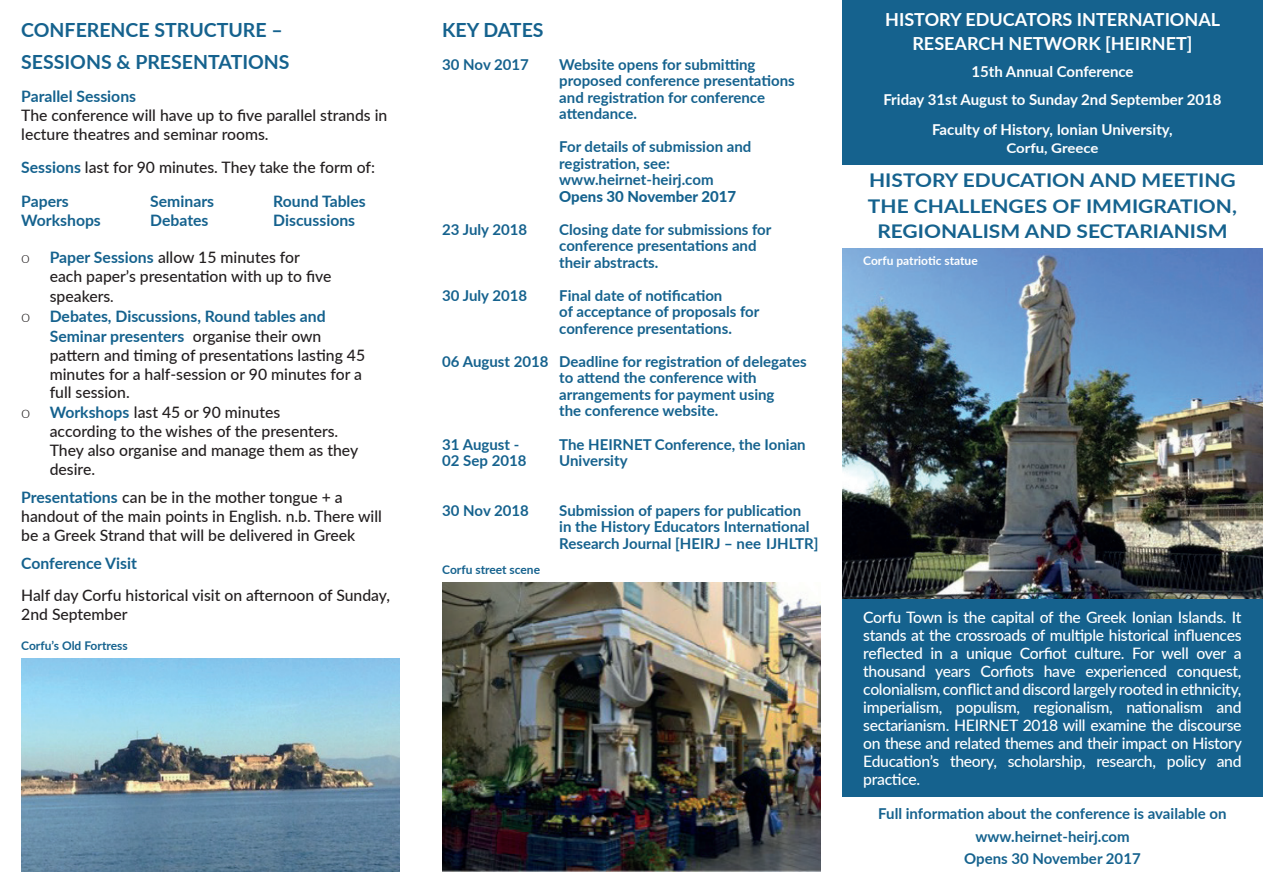
<style>
.page{position:relative;width:1263px;height:893px;background:#fff}
.page>*{position:absolute;margin:0;border:0;box-sizing:border-box;transform-origin:0 0}
.t1{font:700 19.5px/32px "Lato";color:#15628e}
.t2{font:700 18.9px/25.2px "Lato";color:#15628e;text-align:center;scale:1.11 1}
.t3{font:700 18px/23.4px "Lato";color:#fff;text-align:center}
.t4{font:500 15.75px/18.9px "Lato";color:#231f20}
.t5{font:500 15.75px/18px "Lato";letter-spacing:-.02em;color:#fff;text-align:justify}
.t6{font:700 15.75px "Lato";color:#15628e}
.t7{font:300 15.75px "Lato";color:#231f20}
.t8{font:700 15px/16.5px "Lato";color:#15628e}
.t9{font:700 15px/27.8px "Lato";color:#fff;text-align:center}
.t10{font:800 15px "Lato";color:#15628e}
.t11{font:700 13.5px "Lato";color:#fff;scale:1.11 1}
.t12{font:700 12px "Lato";color:#15628e}
.t13{font:700 12px "Lato";color:#fff}
.s1{font-weight:700;color:#15628e}
.s2{font-size:15px}
.s3{font-weight:300;font-size:16.5px;color:#231f20}
.s4{font-weight:500;color:#231f20}
.s5{font-weight:300;font-size:16.5px}
</style>
<div class="page">
<div style="left:842px;top:599px;width:421px;height:198px;background:#15628e"></div>
<div style="left:842px;top:0;width:421px;height:164px;background:#15628e"></div>
<img style="left:842px;top:249px;width:421px;height:350px">
<img style="left:21px;top:658px;width:379px;height:214px">
<img style="left:442px;top:583px;width:379px;height:289px">
<h1 class="t1" style="left:21px;top:13px;width:270px">CONFERENCE STRUCTURE –<br>SESSIONS &amp; PRESENTATIONS</h1>
<p class="t6" style="left:21px;top:85px;width:116px">Parallel Sessions</p>
<p class="t4" style="left:21px;top:105px;width:368px">The conference will have up to five parallel strands in lecture theatres and seminar rooms.</p>
<p class="t4" style="left:21px;top:150px;width:355px;line-height:33.5px"><span class="s1">Sessions</span> last for 90 minutes. They take the form of:<br><span class="s1">Papers</span></p>
<p class="t6" style="left:150px;top:190px;width:65px">Seminars</p>
<p class="t6" style="left:273px;top:190px;width:94px">Round Tables</p>
<p class="t6" style="left:21px;top:208px;width:81px">Workshops</p>
<p class="t6" style="left:150px;top:208px;width:60px">Debates</p>
<p class="t6" style="left:273px;top:208px;width:83px">Discussions</p>
<p class="t7" style="left:21px;top:247px;width:10px">o</p>
<p class="t4" style="left:50px;top:248px;width:252px"><span class="s1">Paper Sessions</span> allow 15 minutes for</p>
<p class="t4" style="left:50px;top:266px;width:283px">each paper’s presentation with up to five</p>
<p class="t4" style="left:50px;top:286px;width:66px">speakers<span class="s2">.</span></p>
<p class="t6" style="left:21px;top:305px;width:306px"><span class="s3">o</span> Debates, Discussions, Round tables and</p>
<p class="t6" style="left:50px;top:324px;width:273px">Seminar presenters <span class="s4">organise their own</span></p>
<p class="t4" style="left:50px;top:345px;width:317px">pattern and timing of presentations lasting 45</p>
<p class="t4" style="left:50px;top:364px;width:314px">minutes for a half-session or 90 minutes for a</p>
<p class="t4" style="left:50px;top:383px;width:82px">full session.</p>
<p class="t4" style="left:21px;top:402px;width:260px"><span class="s5">o</span> <span class="s1">Workshops</span> last 45 or 90 minutes</p>
<p class="t4" style="left:50px;top:421px;width:290px">according to the wishes of the presenters.</p>
<p class="t4" style="left:50px;top:440px;width:310px">They also organise and manage them as they</p>
<p class="t4" style="left:50px;top:459px;width:47px">desire.</p>
<p class="t4" style="left:21px;top:487px;width:362px"><span class="s1">Presentations</span> can be in the mother tongue + a handout of the main points in English. n.b. There will be a Greek Strand that will be delivered in Greek</p>
<p class="t6" style="left:21px;top:552px;width:117px">Conference Visit</p>
<p class="t4" style="left:21px;top:585px;width:370px">Half day Corfu historical visit on afternoon of Sunday,<br>2nd September</p>
<p class="t12" style="left:21px;top:636px;width:108px">Corfu’s Old Fortress</p>
<h1 class="t1" style="left:442px;top:13px;width:103px">KEY DATES</h1>
<p class="t8" style="left:442px;top:56px;width:88px">30 Nov 2017</p>
<p class="t8" style="left:559px;top:56px;width:237px">Website opens for submitting proposed conference presentations and registration for conference attendance.</p>
<p class="t8" style="left:559px;top:138px;width:194px">For details of submission and registration, see: www.heirnet-heirj.com</p>
<p class="t10" style="left:559px;top:185px;width:178px">Opens 30 November 2017</p>
<p class="t8" style="left:442px;top:221px;width:87px">23 July 2018</p>
<p class="t8" style="left:559px;top:221px;width:214px">Closing date for submissions for conference presentations and their abstracts.</p>
<p class="t8" style="left:442px;top:287px;width:87px">30 July 2018</p>
<p class="t8" style="left:559px;top:287px;width:202px">Final date of notification<br>of acceptance of proposals for conference presentations.</p>
<p class="t8" style="left:559px;top:353px;width:249px;text-indent:-117px">06 August 2018 Deadline for registration of delegates to attend the conference with arrangements for payment using<br>the conference website.</p>
<p class="t8" style="left:442px;top:435px;width:79px">31 August -</p>
<p class="t8" style="left:559px;top:435px;width:248px">The HEIRNET Conference, the Ionian</p>
<p class="t8" style="left:442px;top:452px;width:86px">02 Sep 2018</p>
<p class="t8" style="left:559px;top:452px;width:70px">University</p>
<p class="t8" style="left:442px;top:501px;width:88px">30 Nov 2018</p>
<p class="t8" style="left:559px;top:501px;width:261px">Submission of papers for publication<br>in the History Educators International<br>Research Journal [HEIRJ – nee IJHLTR]</p>
<p class="t12" style="left:442px;top:561px;width:99px">Corfu street scene</p>
<p class="t3" style="left:885px;top:7px;width:336px">HISTORY EDUCATORS INTERNATIONAL<br>RESEARCH NETWORK [HEIRNET]</p>
<p class="t9" style="left:883px;top:57px;width:340px">15th Annual Conference<br>Friday 31st August to Sunday 2nd September 2018</p>
<p class="t9" style="left:932px;top:115px;width:242px">Faculty of History, Ionian University,</p>
<p class="t11" style="left:1006px;top:138px;width:85px">Corfu, Greece</p>
<p class="t2" style="left:868px;top:167px;width:334px">HISTORY EDUCATION AND MEETING<br>THE CHALLENGES OF IMMIGRATION,<br>REGIONALISM AND SECTARIANISM</p>
<p class="t13" style="left:863px;top:252px;width:116px">Corfu patriotic statue</p>
<p class="t5" style="left:863px;top:608px;width:380px">Corfu Town is the capital of the Greek Ionian Islands. It stands at the crossroads of multiple historical influences reflected in a unique Corfiot culture. For well over a thousand years Corfiots have experienced conquest, colonialism, conflict and discord largely rooted in ethnicity, imperialism, populism, regionalism, nationalism and sectarianism. HEIRNET 2018 will examine the discourse on these and related themes and their impact on History Education’s theory, scholarship, research, policy and practice.</p>
<p class="t8" style="left:878px;top:802px;width:350px;line-height:22.5px;text-align:center">Full information about the conference is available on www.heirnet-heirj.com<br>Opens 30 November 2017</p>
</div>
